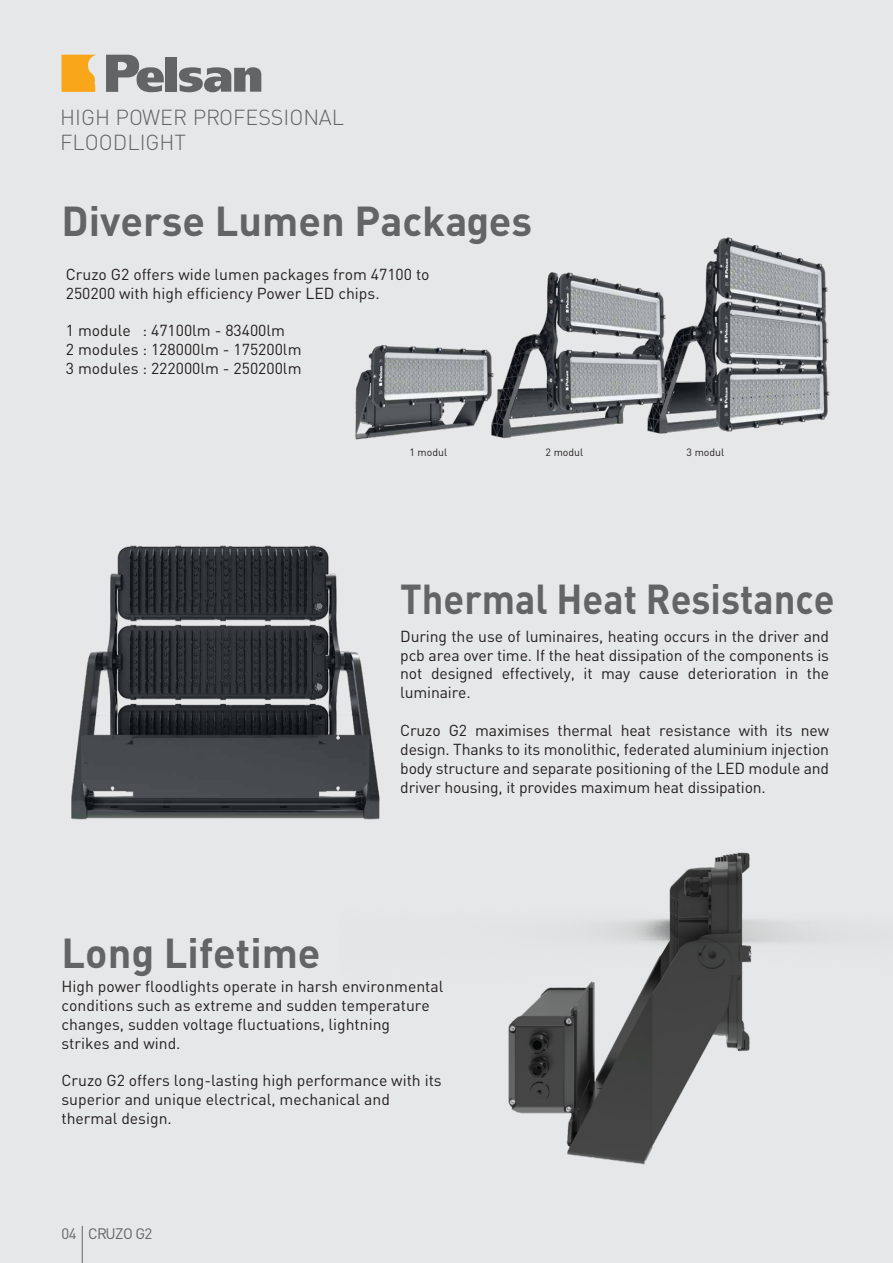
<style>
.page{position:relative;width:893px;height:1263px;background:#e6e7e8}
.page>*{position:absolute;margin:0;border:0;box-sizing:border-box;transform-origin:0 0}
.t1{font:41.25px "DINT Bold Tr";color:#636466}
.t2{font:41.25px "DINT Bold Tr";color:#636466;scale:.92 1}
.t3{font:21.45px/25.8px "DINT Light Tr";color:#636466}
.t4{font:15.75px/18.9px "DIN Tr";color:#231f20}
.t5{font:15px "DIN Tr";letter-spacing:-.04em;color:#636466}
.t6{font:10.5px "DIN Tr";color:#231f20}
</style>
<div class="page">
<div style="left:166px;top:57px;width:11px;height:35px;background:#636466"></div>
<svg style="left:106px;top:55px;width:58px;height:37px"></svg>
<svg style="left:179px;top:67px;width:82px;height:25px"></svg>
<svg style="left:61px;top:55px;width:35px;height:37px"></svg>
<hr style="left:82px;top:1226px;width:1px;height:37px;background:#636466">
<img style="left:713px;top:237px;width:117px;height:195px">
<img style="left:589px;top:261px;width:124px;height:173px">
<img style="left:355px;top:272px;width:234px;height:168px">
<img style="left:71px;top:545px;width:309px;height:275px">
<img style="left:508px;top:852px;width:310px;height:313px">
<h2 class="t3" style="left:60px;top:104px;width:285px">HIGH POWER PROFESSIONAL<br>FLOODLIGHT</h2>
<h1 class="t1" style="left:61px;top:194px;width:472px">Diverse Lumen Packages</h1>
<p class="t4" style="left:66px;top:264px;width:365px">Cruzo G2 offers wide lumen packages from 47100 to<br>250200 with high efficiency Power LED chips.</p>
<p class="t4" style="left:66px;top:321px;width:237px">1 module : 47100lm - 83400lm<br>2 modules : 128000lm - 175200lm<br>3 modules : 222000lm - 250200lm</p>
<p class="t6" style="left:409px;top:445px;width:39px">1 modul</p>
<p class="t6" style="left:546px;top:445px;width:39px">2 modul</p>
<p class="t6" style="left:687px;top:445px;width:39px">3 modul</p>
<h1 class="t2" style="left:400px;top:572px;width:474px">Thermal Heat Resistance</h1>
<p class="t4" style="left:400px;top:626px;width:430px;text-align:justify">During the use of luminaires, heating occurs in the driver and pcb area over time. If the heat dissipation of the components is not designed effectively, it may cause deterioration in the luminaire.</p>
<p class="t4" style="left:400px;top:721px;width:430px;text-align:justify">Cruzo G2 maximises thermal heat resistance with its new design. Thanks to its monolithic, federated aluminium injection body structure and separate positioning of the LED module and driver housing, it provides maximum heat dissipation.</p>
<h1 class="t1" style="left:61px;top:926px;width:261px">Long Lifetime</h1>
<p class="t4" style="left:61px;top:976px;width:383px">High power floodlights operate in harsh environmental conditions such as extreme and sudden temperature changes, sudden voltage fluctuations, lightning<br>strikes and wind.</p>
<p class="t4" style="left:61px;top:1071px;width:382px">Cruzo G2 offers long-lasting high performance with its superior and unique electrical, mechanical and thermal design.</p>
<p class="t5" style="left:61px;top:1224px;width:92px">04 CRUZO G2</p>
</div>
